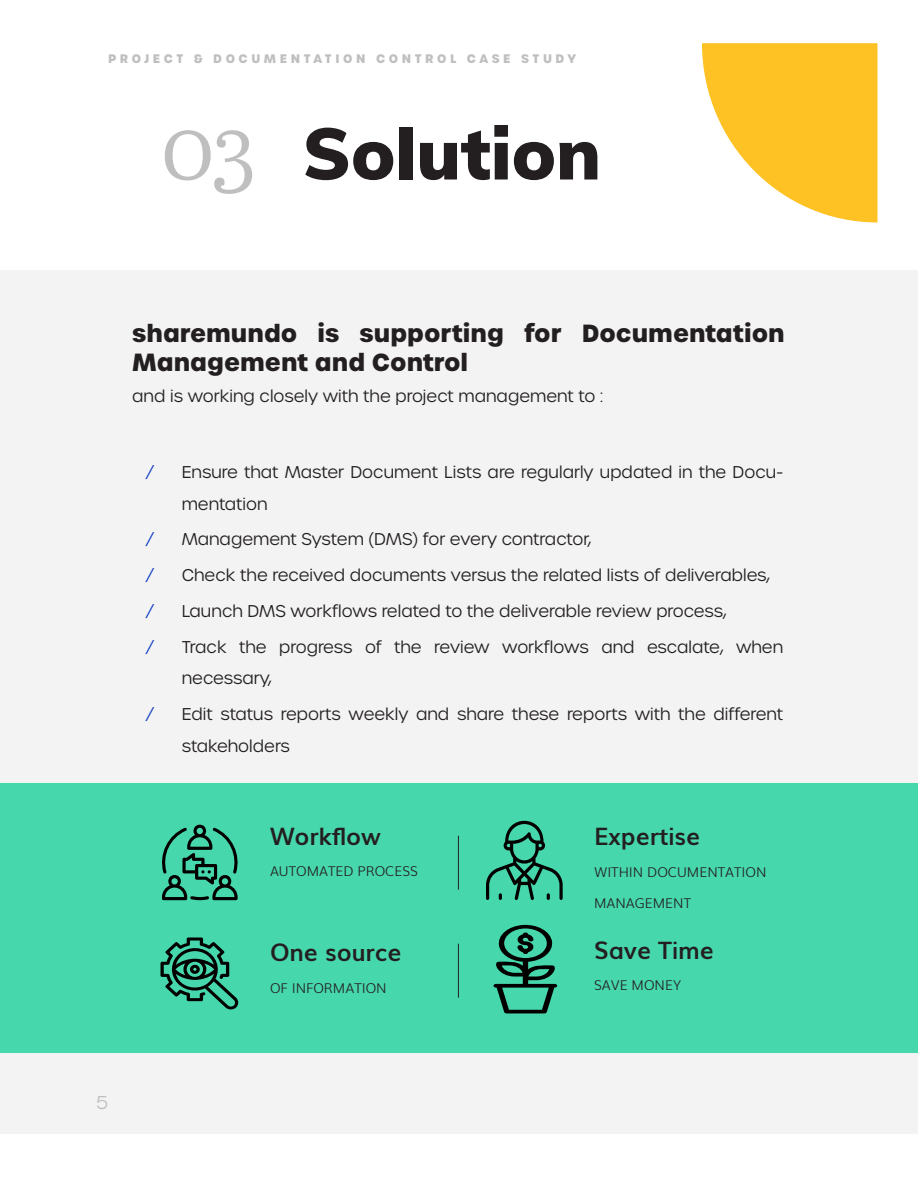
<style>
.page{position:relative;width:918px;height:1188px;background:#fff}
.page>*{position:absolute;margin:0;border:0;box-sizing:border-box;transform-origin:0 0}
.t1{font:900 72px "Muli";color:#231f20}
.Heading_2{font:700 24px/28.8px "Urbane";color:#231f20}
.Heading_2-2{font:700 24px "Muli";color:#231f20}
.t2{font:300 18px "Urbane";color:#bfbfbf}
.Heading_2-3{font:300 16.5px/31.5px "Urbane";color:#231f20}
.Details{font:300 13.5px "Muli";color:#231f20}
.Heading_2-4{font:300 13.5px "Muli";color:#231f20}
.t3{font:700 12px "Urbane";letter-spacing:.3em;color:#bfbfbf}
.s1{font-family:"Abril Text Lt";font-weight:400;font-size:90px;color:#bfbfbf}
.s2{color:#103ac2}
</style>
<div class="page">
<div style="left:0;top:270px;width:918px;height:864px;background:#f3f3f3"></div>
<svg style="left:702px;top:43px;width:176px;height:179px"></svg>
<div style="left:0;top:783px;width:918px;height:270px;background:#47d7ac"></div>
<hr style="left:458px;top:836px;width:1px;height:54px;background:#231f20">
<hr style="left:458px;top:944px;width:1px;height:54px;background:#231f20">
<svg style="left:162px;top:824px;width:76px;height:77px"></svg>
<svg style="left:493px;top:924px;width:65px;height:89px"></svg>
<svg style="left:161px;top:937px;width:78px;height:73px"></svg>
<svg style="left:486px;top:820px;width:77px;height:80px"></svg>
<p class="t3" style="left:108px;top:50px;width:470px">PROJECT &amp; DOCUMENTATION CONTROL CASE STUDY</p>
<p class="t1" style="left:162px;top:101px;width:441px"><span class="s1">03</span> Solution</p>
<p class="Heading_2" style="left:132px;top:319px;width:654px">sharemundo is supporting for Documentation<br>Management and Control</p>
<p class="Heading_2-3" style="left:132px;top:381px;width:472px">and is working closely with the project management to :</p>
<p class="Heading_2-3" style="left:182px;top:457px;width:603px;text-indent:-27px"><span class="s2"≯</span> Ensure that Master Document Lists are regularly updated in the Docu&shy;mentation</p>
<p class="Heading_2-3" style="left:155px;top:524px;width:438px"><span class="s2"≯</span> Management System (DMS) for every contractor,</p>
<p class="Heading_2-3" style="left:155px;top:560px;width:617px"><span class="s2"≯</span> Check the received documents versus the related lists of deliverables,</p>
<p class="Heading_2-3" style="left:155px;top:595px;width:574px"><span class="s2"≯</span> Launch DMS workflows related to the deliverable review process,</p>
<p class="Heading_2-3" style="left:182px;top:631px;width:603px;text-indent:-27px"><span class="s2"≯</span> Track the progress of the review workflows and escalate, when necessary,</p>
<p class="Heading_2-3" style="left:182px;top:698px;width:603px;text-indent:-27px"><span class="s2"≯</span> Edit status reports weekly and share these reports with the different stakeholders</p>
<p class="t2" style="left:96px;top:1091px;width:13px">5</p>
<p class="Heading_2-2" style="left:270px;top:817px;width:112px">Workflow</p>
<p class="Details" style="left:270px;top:860px;width:149px">AUTOMATED PROCESS</p>
<p class="Heading_2-2" style="left:270px;top:933px;width:133px">One source</p>
<p class="Details" style="left:270px;top:977px;width:118px">OF INFORMATION</p>
<p class="Heading_2-2" style="left:594px;top:817px;width:108px">Expertise</p>
<p class="Details" style="left:594px;top:861px;width:174px">WITHIN DOCUMENTATION</p>
<p class="Details" style="left:594px;top:892px;width:99px">MANAGEMENT</p>
<p class="Heading_2-2" style="left:594px;top:931px;width:121px">Save Time</p>
<p class="Heading_2-4" style="left:594px;top:975px;width:89px">SAVE MONEY</p>
</div>
